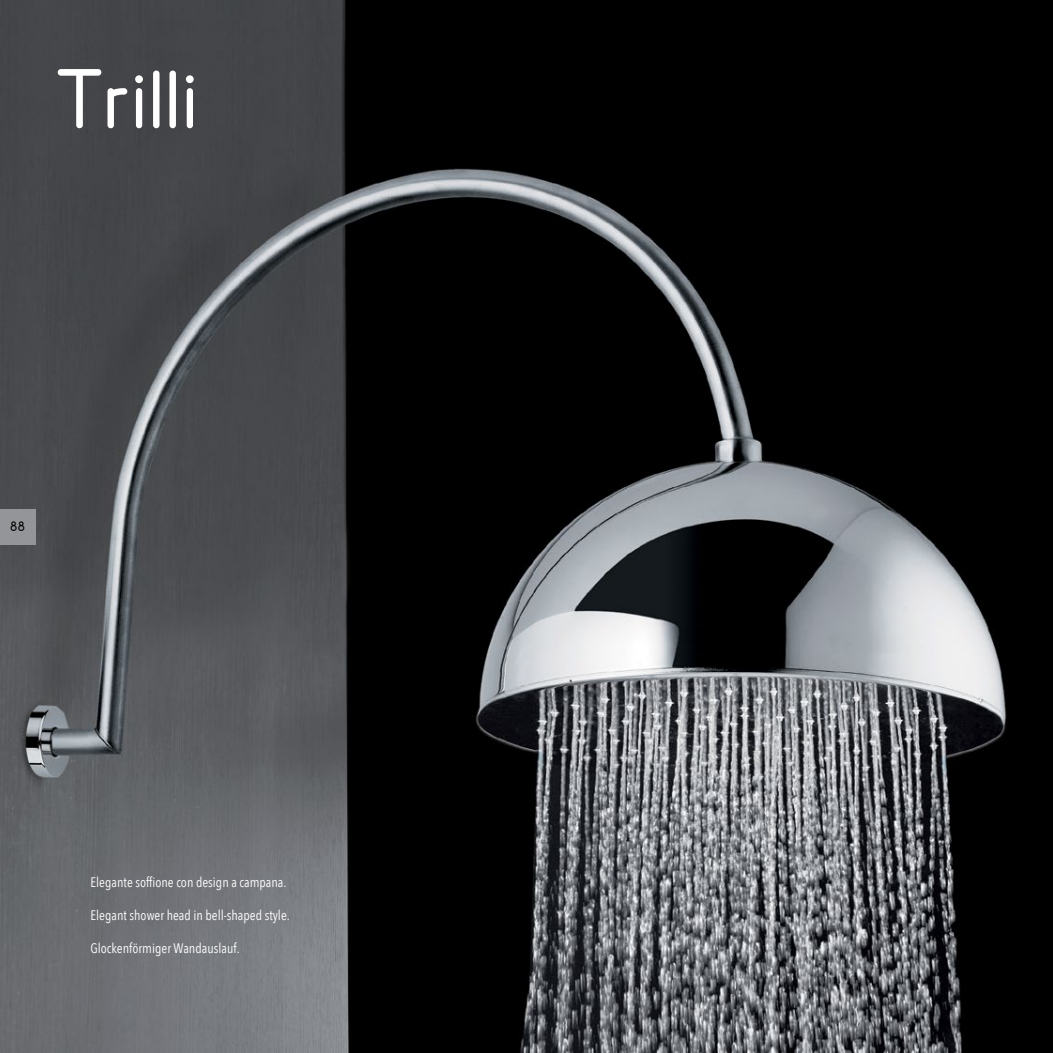
<style>
.page{position:relative;width:1053px;height:1053px;background:#fff}
.page>*{position:absolute;margin:0;border:0;box-sizing:border-box;transform-origin:0 0}
.t1{font:500 89.62px "Designio";color:#fff}
.t2{font:500 15px "Designio";color:#000}
.t3{font:13.75px "Avenir Next Condensed";color:#fff}
</style>
<div class="page">
<img style="left:0;top:0;width:1052px;height:1052px">
<div style="left:0;top:508px;width:35px;height:36px;background:#939598"></div>
<p class="t1" style="left:58px;top:53px;width:142px">Trilli</p>
<p class="t2" style="left:10px;top:518px;width:17px">88</p>
<p class="t3" style="left:90px;top:870px;width:197px">Elegante soffione con design a campana.</p>
<p class="t3" style="left:90px;top:903px;width:201px">Elegant shower head in bell-shaped style.</p>
<p class="t3" style="left:90px;top:936px;width:151px">Glockenförmiger Wandauslauf.</p>
</div>
